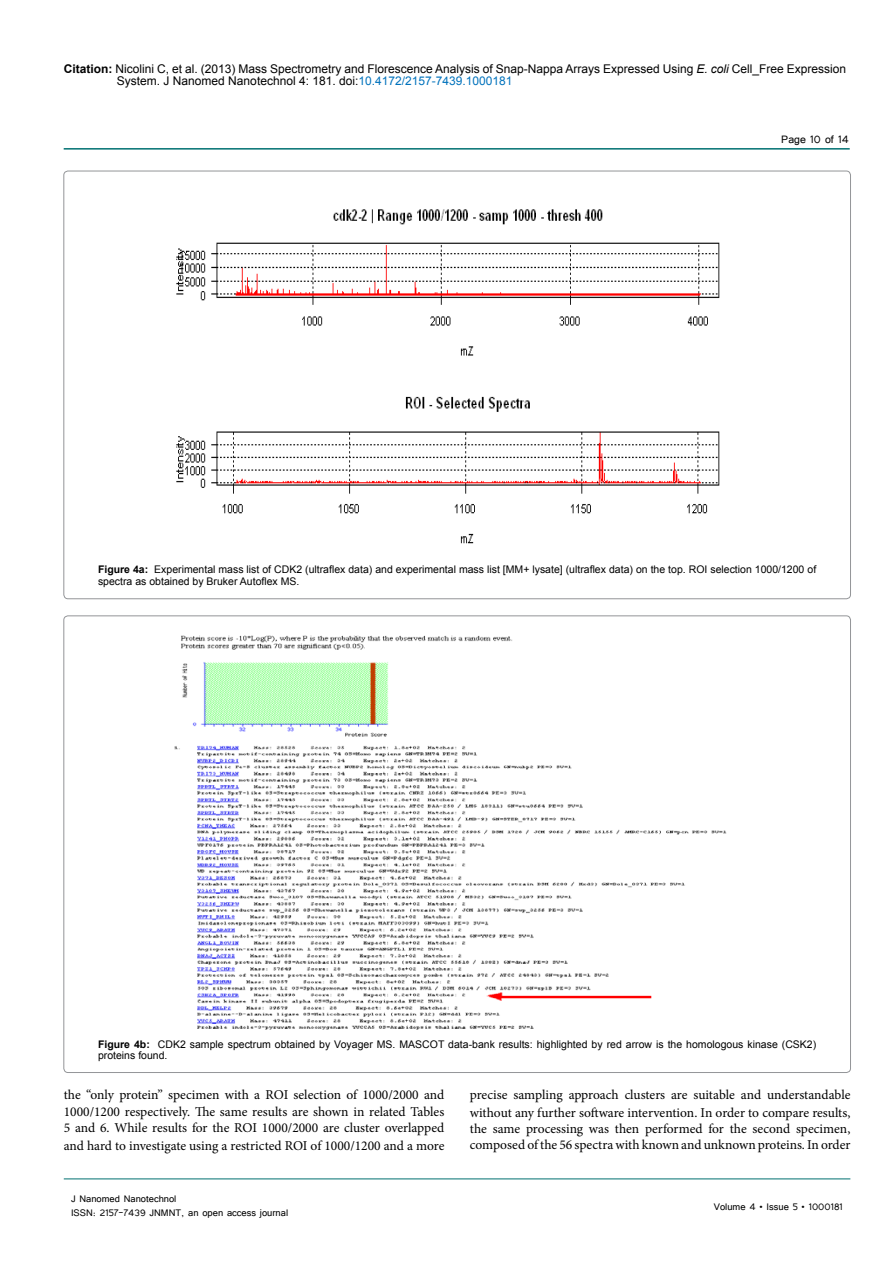
<style>
.page{position:relative;width:893px;height:1263px;background:#fff}
.page>*{position:absolute;margin:0;border:0;box-sizing:border-box;transform-origin:0 0}
.t1{font:13.5px/16.2px "Minion Pro";letter-spacing:-.005em;color:#000}
.t2{font:13.5px "Tunga";color:#000}
.t3{font:12px/12.6px "Arial";color:#000}
.t4{font:12px/14.4px "Tunga";color:#000}
.t5{font:10.5px/11.6px "Arial";color:#000}
.s1{font-weight:700}
.s2{font-style:italic}
.s3{color:#0072bc}
</style>
<div class="page">
<hr style="left:64px;top:148px;width:786px;height:2px;background:#007071">
<hr style="left:64px;top:1179px;width:786px;height:1px;background:#007071">
<img style="left:176px;top:209px;width:544px;height:335px">
<img style="left:174px;top:746px;width:553px;height:284px">
<img style="left:181px;top:635px;width:332px;height:102px">
<p class="t3" style="left:117px;top:62px;width:731px;text-indent:-53px"><span class="s1">Citation:</span> Nicolini C, et al. (2013) Mass Spectrometry and Florescence Analysis of Snap-Nappa Arrays Expressed Using <span class="s2">E. coli</span> Cell_Free Expression<br>System. J Nanomed Nanotechnol 4: 181. doi:<span class="s3">10.4172/2157-7439.1000181</span></p>
<p class="t2" style="left:781px;top:131px;width:69px">Page 10 of 14</p>
<p class="t5" style="left:98px;top:564px;width:720px"><span class="s1">Figure 4a:</span> Experimental mass list of CDK2 (ultraflex data) and experimental mass list [MM+ lysate] (ultraflex data) on the top. ROI selection 1000/1200 of spectra as obtained by Bruker Autoflex MS.</p>
<p class="t5" style="left:98px;top:1038px;width:720px"><span class="s1">Figure 4b:</span> CDK2 sample spectrum obtained by Voyager MS. MASCOT data-bank results: highlighted by red arrow is the homologous kinase (CSK2) proteins found.</p>
<p class="t1" style="left:64px;top:1087px;width:382px;text-align:justify">the “only protein” specimen with a ROI selection of 1000/2000 and 1000/1200 respectively. The same results are shown in related Tables 5 and 6. While results for the ROI 1000/2000 are cluster overlapped</p>
<p class="t1" style="left:64px;top:1137px;width:382px">and hard to investigate using a restricted ROI of 1000/1200 and a more</p>
<p class="t4" style="left:71px;top:1190px;width:219px">J Nanomed Nanotechnol<br>ISSN: 2157-7439 JNMNT, an open access journal</p>
<p class="t1" style="left:470px;top:1086px;width:382px;line-height:18px">precise sampling approach clusters are suitable and understandable without any further software intervention. In order to compare results,</p>
<p class="t1" style="left:470px;top:1121px;width:382px;line-height:15.8px">the same processing was then performed for the second specimen, composed of the 56 spectra with known and unknown proteins. In order</p>
<p class="t4" style="left:714px;top:1199px;width:131px">Volume 4 • Issue 5 • 1000181</p>
</div>
